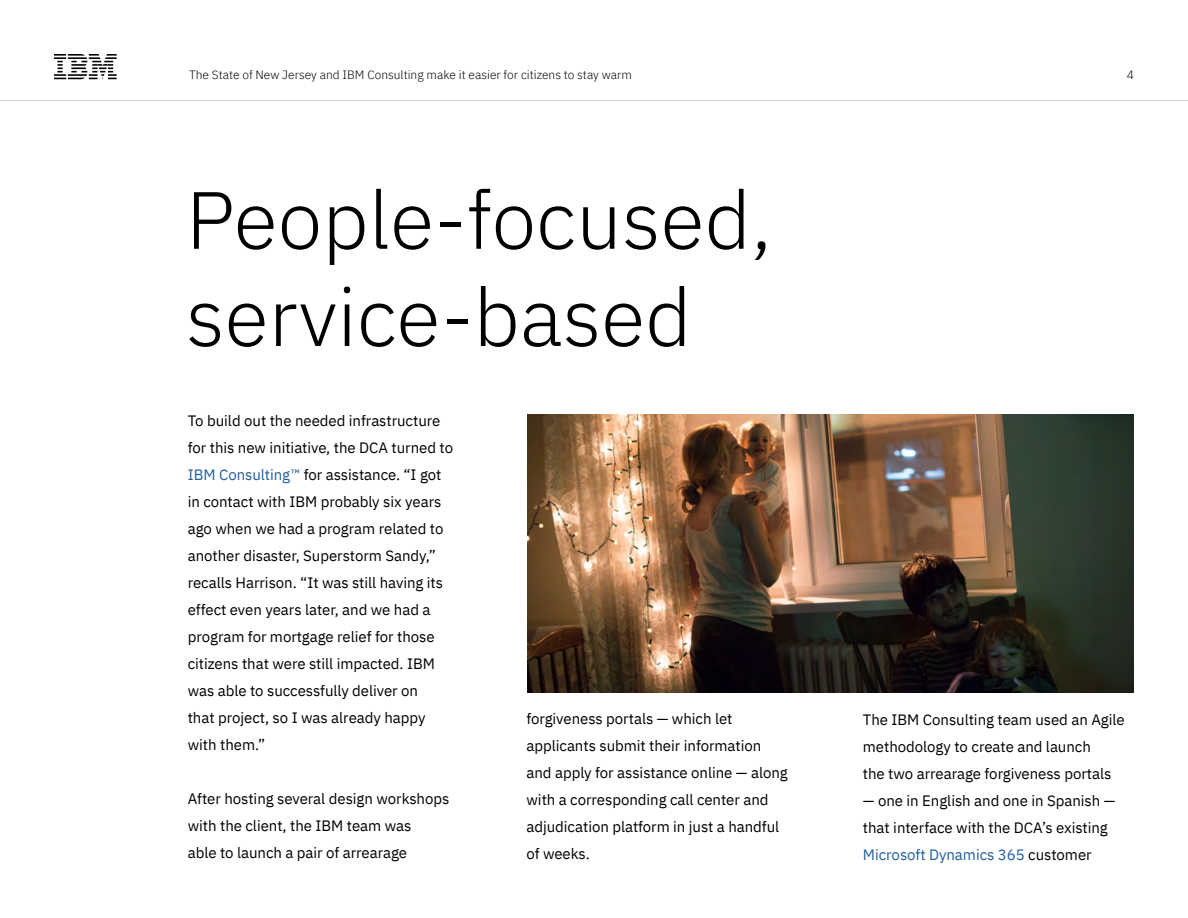
<style>
.page{position:relative;width:1188px;height:918px;background:#fff}
.page>*{position:absolute;margin:0;border:0;box-sizing:border-box;transform-origin:0 0}
.t1{font:300 81px/97.2px "IBM Plex Sans";color:#000}
.t2{font:15px/27px "IBM Plex Sans";letter-spacing:-.005em;color:#000}
.t3{font:300 12px "IBM Plex Sans";color:#000101}
.s1{color:#215e9e}
</style>
<div class="page">
<svg style="left:54px;top:54px;width:63px;height:25px"></svg>
<hr style="left:0;top:100px;width:1188px;height:1px;background:#d1d3d4">
<img style="left:527px;top:414px;width:607px;height:279px">
<p class="t3" style="left:189px;top:66px;width:444px">The State of New Jersey and IBM Consulting make it easier for citizens to stay warm</p>
<p class="t3" style="left:1127px;top:66px;width:9px">4</p>
<h1 class="t1" style="left:186px;top:165px;width:588px">People-focused, service-based</h1>
<p class="t2" style="left:188px;top:406px;width:267px">To build out the needed infrastructure for this new initiative, the DCA turned to <span class="s1">IBM Consulting™</span> for assistance. “I got in contact with IBM probably six years ago when we had a program related to another disaster, Superstorm Sandy,” recalls Harrison. “It was still having its effect even years later, and we had a program for mortgage relief for those citizens that were still impacted. IBM was able to successfully deliver on<br>that project, so I was already happy with them.”</p>
<p class="t2" style="left:188px;top:784px;width:263px">After hosting several design workshops with the client, the IBM team was<br>able to launch a pair of arrearage</p>
<p class="t2" style="left:526px;top:704px;width:263px">forgiveness portals — which let applicants submit their information and apply for assistance online — along with a corresponding call center and adjudication platform in just a handful of weeks.</p>
<p class="t2" style="left:863px;top:705px;width:263px">The IBM Consulting team used an Agile methodology to create and launch<br>the two arrearage forgiveness portals</p>
<p class="t2" style="left:863px;top:786px;width:254px">— one in English and one in Spanish — that interface with the DCA’s existing<br><span class="s1">Microsoft Dynamics 365</span> customer</p>
</div>
